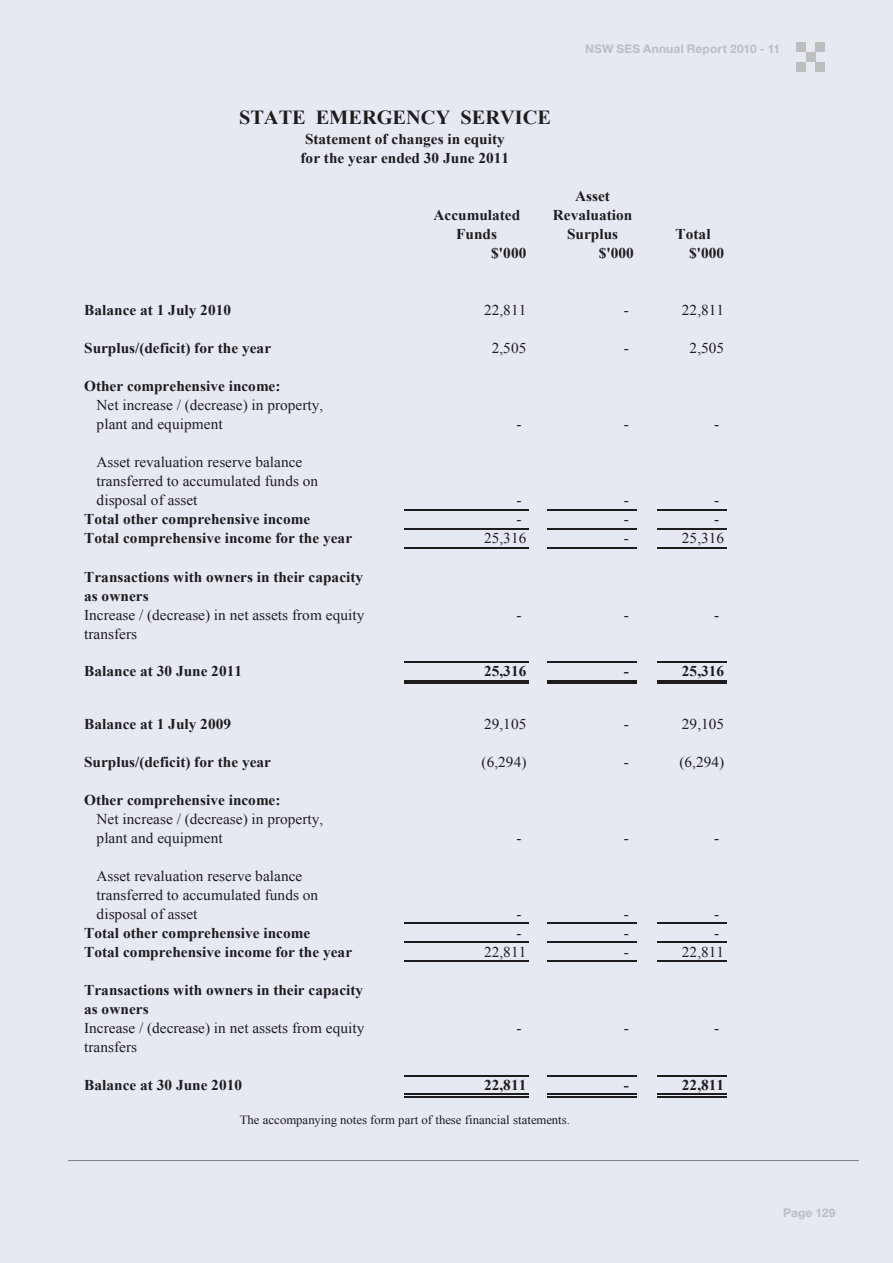
<style>
.page{position:relative;width:893px;height:1263px;background:#e6e8f2}
.page>*{position:absolute;margin:0;border:0;box-sizing:border-box;transform-origin:0 0}
.t1{font:700 19.95px "Times New Roman";color:#231f20}
.t2{font:700 15px/19px "Times New Roman";letter-spacing:.005em;color:#231f20}
.t3{font:15px/19px "Times New Roman";letter-spacing:.005em;color:#231f20}
.t4{font:12.45px "Times New Roman";letter-spacing:.005em;color:#231f20}
.t5{font:700 12px "Helvetica Neue";letter-spacing:.015em;color:#bcbec0}
</style>
<div class="page">
<hr style="left:68px;top:1160px;width:791px;height:1px;background:#808285">
<div style="left:796px;top:43px;width:10px;height:9px;background:#bcbec0"></div>
<div style="left:796px;top:62px;width:10px;height:9px;background:#bcbec0"></div>
<div style="left:806px;top:52px;width:9px;height:10px;background:#bcbec0"></div>
<div style="left:815px;top:43px;width:10px;height:9px;background:#bcbec0"></div>
<div style="left:815px;top:62px;width:10px;height:9px;background:#bcbec0"></div>
<hr style="left:404px;top:509px;width:125px;height:1px;background:#231f20">
<hr style="left:547px;top:509px;width:90px;height:1px;background:#231f20">
<hr style="left:404px;top:528px;width:125px;height:1px;background:#231f20">
<hr style="left:547px;top:528px;width:90px;height:1px;background:#231f20">
<hr style="left:404px;top:547px;width:125px;height:1px;background:#231f20">
<hr style="left:547px;top:547px;width:90px;height:1px;background:#231f20">
<hr style="left:404px;top:661px;width:125px;height:2px;background:#231f20">
<hr style="left:547px;top:661px;width:90px;height:2px;background:#231f20">
<hr style="left:404px;top:680px;width:125px;height:1px;background:#231f20">
<hr style="left:404px;top:682px;width:125px;height:2px;background:#231f20">
<hr style="left:547px;top:680px;width:90px;height:1px;background:#231f20">
<hr style="left:547px;top:682px;width:90px;height:2px;background:#231f20">
<hr style="left:404px;top:923px;width:125px;height:1px;background:#231f20">
<hr style="left:547px;top:923px;width:90px;height:1px;background:#231f20">
<hr style="left:404px;top:942px;width:125px;height:1px;background:#231f20">
<hr style="left:547px;top:942px;width:90px;height:1px;background:#231f20">
<hr style="left:404px;top:961px;width:125px;height:1px;background:#231f20">
<hr style="left:547px;top:961px;width:90px;height:1px;background:#231f20">
<hr style="left:404px;top:1075px;width:125px;height:1px;background:#231f20">
<hr style="left:547px;top:1075px;width:90px;height:1px;background:#231f20">
<hr style="left:404px;top:1094px;width:125px;height:1px;background:#231f20">
<hr style="left:404px;top:1096px;width:125px;height:1px;background:#231f20">
<hr style="left:547px;top:1094px;width:90px;height:1px;background:#231f20">
<hr style="left:547px;top:1096px;width:90px;height:1px;background:#231f20">
<hr style="left:658px;top:509px;width:69px;height:1px;background:#231f20">
<hr style="left:658px;top:528px;width:69px;height:1px;background:#231f20">
<hr style="left:658px;top:547px;width:69px;height:1px;background:#231f20">
<hr style="left:658px;top:661px;width:69px;height:2px;background:#231f20">
<hr style="left:658px;top:680px;width:69px;height:1px;background:#231f20">
<hr style="left:658px;top:682px;width:69px;height:2px;background:#231f20">
<hr style="left:658px;top:923px;width:69px;height:1px;background:#231f20">
<hr style="left:658px;top:942px;width:69px;height:1px;background:#231f20">
<hr style="left:658px;top:961px;width:69px;height:1px;background:#231f20">
<hr style="left:658px;top:1075px;width:69px;height:1px;background:#231f20">
<hr style="left:658px;top:1094px;width:69px;height:1px;background:#231f20">
<hr style="left:658px;top:1096px;width:69px;height:1px;background:#231f20">
<h1 class="t1" style="left:239px;top:103px;width:313px">STATE EMERGENCY SERVICE</h1>
<p class="t2" style="left:300px;top:129px;width:210px;text-align:center">Statement of changes in equity for the year ended 30 June 2011</p>
<p class="t5" style="left:585px;top:41px;width:197px">NSW SES Annual Report 2010 - 11</p>
<p class="t2" style="left:575px;top:186px;width:36px">Asset</p>
<p class="t2" style="left:434px;top:205px;width:88px">Accumulated</p>
<p class="t2" style="left:553px;top:205px;width:81px">Revaluation</p>
<p class="t2" style="left:456px;top:224px;width:42px">Funds</p>
<p class="t2" style="left:567px;top:224px;width:52px">Surplus</p>
<p class="t2" style="left:675px;top:224px;width:37px">Total</p>
<p class="t2" style="left:491px;top:243px;width:37px">$'000</p>
<p class="t2" style="left:599px;top:243px;width:37px">$'000</p>
<p class="t2" style="left:689px;top:243px;width:37px">$'000</p>
<p class="t2" style="left:84px;top:300px;width:148px">Balance at 1 July 2010</p>
<p class="t3" style="left:484px;top:300px;width:44px">22,811</p>
<p class="t3" style="left:624px;top:300px;width:7px">-</p>
<p class="t3" style="left:682px;top:300px;width:44px">22,811</p>
<p class="t2" style="left:84px;top:338px;width:188px">Surplus/(deficit) for the year</p>
<p class="t3" style="left:492px;top:338px;width:36px">2,505</p>
<p class="t3" style="left:624px;top:338px;width:7px">-</p>
<p class="t3" style="left:690px;top:338px;width:36px">2,505</p>
<p class="t2" style="left:84px;top:376px;width:198px">Other comprehensive income:</p>
<p class="t3" style="left:97px;top:395px;width:228px">Net increase / (decrease) in property, plant and equipment</p>
<p class="t3" style="left:516px;top:414px;width:7px">-</p>
<p class="t3" style="left:624px;top:414px;width:7px">-</p>
<p class="t3" style="left:714px;top:414px;width:7px">-</p>
<p class="t3" style="left:97px;top:452px;width:223px">Asset revaluation reserve balance transferred to accumulated funds on disposal of asset</p>
<p class="t3" style="left:516px;top:491px;width:7px">-</p>
<p class="t3" style="left:624px;top:491px;width:7px">-</p>
<p class="t3" style="left:714px;top:491px;width:7px">-</p>
<p class="t2" style="left:84px;top:509px;width:228px">Total other comprehensive income</p>
<p class="t3" style="left:516px;top:510px;width:7px">-</p>
<p class="t3" style="left:624px;top:510px;width:7px">-</p>
<p class="t3" style="left:714px;top:510px;width:7px">-</p>
<p class="t2" style="left:84px;top:528px;width:269px">Total comprehensive income for the year</p>
<p class="t3" style="left:484px;top:529px;width:44px">25,316</p>
<p class="t3" style="left:624px;top:529px;width:7px">-</p>
<p class="t3" style="left:682px;top:529px;width:44px">25,316</p>
<p class="t2" style="left:84px;top:567px;width:281px">Transactions with owners in their capacity as owners</p>
<p class="t3" style="left:84px;top:605px;width:282px">Increase / (decrease) in net assets from equity</p>
<p class="t3" style="left:516px;top:605px;width:7px">-</p>
<p class="t3" style="left:624px;top:605px;width:7px">-</p>
<p class="t3" style="left:714px;top:605px;width:7px">-</p>
<p class="t3" style="left:84px;top:624px;width:54px">transfers</p>
<p class="t2" style="left:84px;top:661px;width:159px">Balance at 30 June 2011</p>
<p class="t2" style="left:484px;top:661px;width:44px">25,316</p>
<p class="t2" style="left:624px;top:661px;width:7px">-</p>
<p class="t2" style="left:682px;top:661px;width:44px">25,316</p>
<p class="t2" style="left:84px;top:713px;width:148px">Balance at 1 July 2009</p>
<p class="t3" style="left:484px;top:714px;width:44px">29,105</p>
<p class="t3" style="left:624px;top:714px;width:7px">-</p>
<p class="t3" style="left:682px;top:714px;width:44px">29,105</p>
<p class="t2" style="left:84px;top:752px;width:188px">Surplus/(deficit) for the year</p>
<p class="t3" style="left:482px;top:752px;width:46px">(6,294)</p>
<p class="t3" style="left:624px;top:752px;width:7px">-</p>
<p class="t3" style="left:679px;top:752px;width:46px">(6,294)</p>
<p class="t2" style="left:84px;top:790px;width:198px">Other comprehensive income:</p>
<p class="t3" style="left:97px;top:809px;width:228px">Net increase / (decrease) in property, plant and equipment</p>
<p class="t3" style="left:516px;top:828px;width:7px">-</p>
<p class="t3" style="left:624px;top:828px;width:7px">-</p>
<p class="t3" style="left:714px;top:828px;width:7px">-</p>
<p class="t3" style="left:97px;top:866px;width:223px">Asset revaluation reserve balance transferred to accumulated funds on disposal of asset</p>
<p class="t3" style="left:516px;top:904px;width:7px">-</p>
<p class="t3" style="left:624px;top:904px;width:7px">-</p>
<p class="t3" style="left:714px;top:904px;width:7px">-</p>
<p class="t2" style="left:84px;top:923px;width:228px">Total other comprehensive income</p>
<p class="t3" style="left:516px;top:923px;width:7px">-</p>
<p class="t3" style="left:624px;top:923px;width:7px">-</p>
<p class="t3" style="left:714px;top:923px;width:7px">-</p>
<p class="t2" style="left:84px;top:942px;width:269px">Total comprehensive income for the year</p>
<p class="t3" style="left:484px;top:942px;width:44px">22,811</p>
<p class="t3" style="left:624px;top:942px;width:7px">-</p>
<p class="t3" style="left:682px;top:942px;width:44px">22,811</p>
<p class="t2" style="left:84px;top:980px;width:281px">Transactions with owners in their capacity as owners</p>
<p class="t3" style="left:84px;top:1018px;width:282px">Increase / (decrease) in net assets from equity</p>
<p class="t3" style="left:516px;top:1018px;width:7px">-</p>
<p class="t3" style="left:624px;top:1018px;width:7px">-</p>
<p class="t3" style="left:714px;top:1018px;width:7px">-</p>
<p class="t3" style="left:84px;top:1037px;width:54px">transfers</p>
<p class="t2" style="left:84px;top:1075px;width:159px">Balance at 30 June 2010</p>
<p class="t2" style="left:484px;top:1075px;width:44px">22,811</p>
<p class="t2" style="left:624px;top:1075px;width:7px">-</p>
<p class="t2" style="left:682px;top:1075px;width:44px">22,811</p>
<p class="t4" style="left:240px;top:1111px;width:332px">The accompanying notes form part of these financial statements.</p>
<p class="t5" style="left:783px;top:1205px;width:54px">Page 129</p>
</div>
